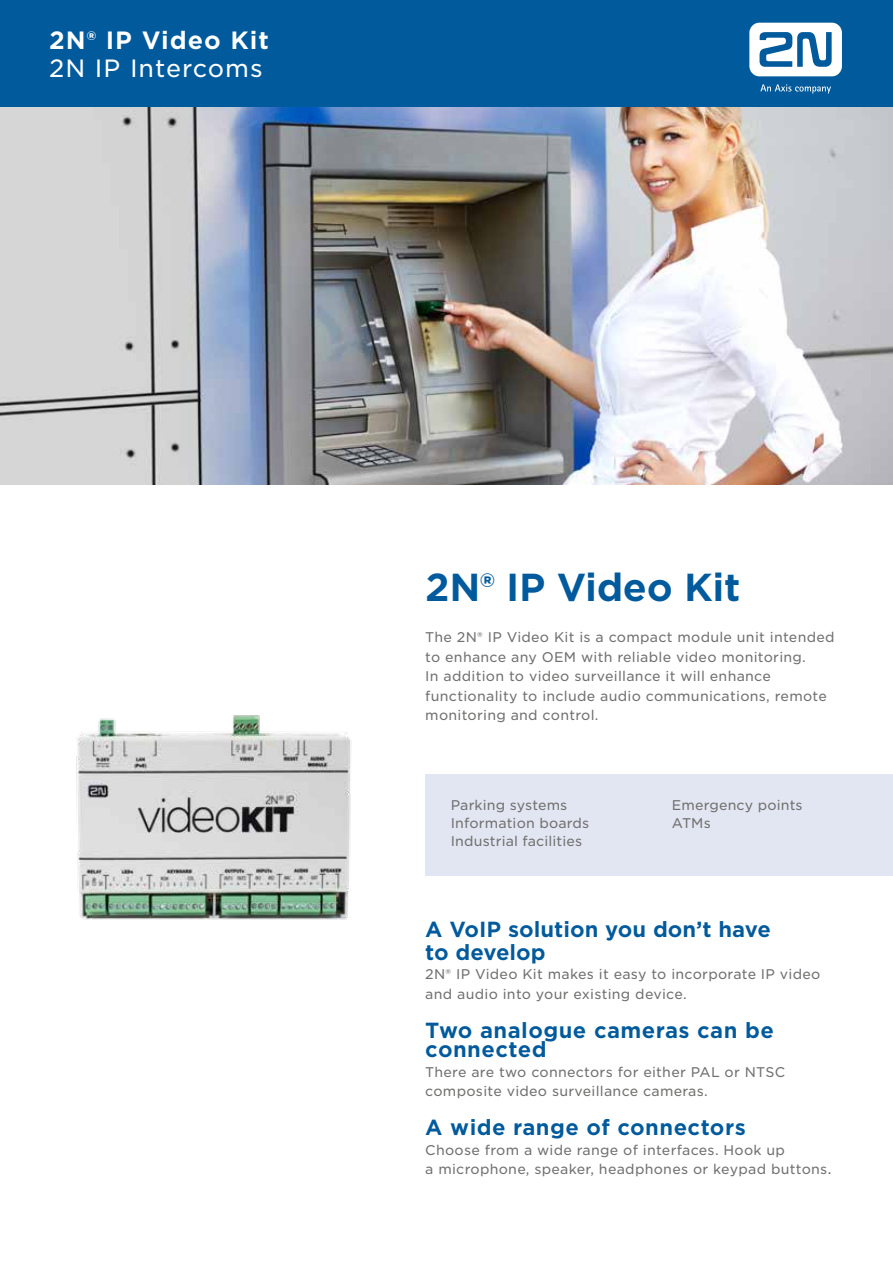
<style>
.page{position:relative;width:893px;height:1263px;background:#fff}
.page>*{position:absolute;margin:0;border:0;box-sizing:border-box;transform-origin:0 0}
.t1{font:700 37.5px "Gotham S Sm";letter-spacing:-.01em;color:#005a9c}
.t2{font:700 24px "Gotham S Sm";letter-spacing:.04em;color:#fff}
.t3{font:24px "Gotham S Sm";letter-spacing:.04em;color:#fff}
.t4{font:700 21px/19.5px "Gotham S Sm";letter-spacing:.02em;color:#005a9c}
.t5{font:700 21px/22.5px "Gotham S Sm";color:#005a9c}
.t6{font:13.5px/19.5px "Gotham S Sm";letter-spacing:.02em;color:#71706f}
.s1{color:#565756}
</style>
<div class="page">
<img style="left:0;top:106px;width:893px;height:379px">
<div style="left:0;top:0;width:893px;height:106px;background:#005a9c"></div>
<div style="left:425px;top:774px;width:468px;height:102px;background:#e1e6f2"></div>
<img style="left:76px;top:715px;width:275px;height:205px">
<svg style="left:749px;top:23px;width:93px;height:53px"></svg>
<svg style="left:760px;top:84px;width:71px;height:10px"></svg>
<h2 class="t2" style="left:49px;top:24px;width:221px">2N® IP Video Kit</h2>
<h2 class="t3" style="left:49px;top:52px;width:215px">2N IP Intercoms</h2>
<h1 class="t1" style="left:425px;top:561px;width:317px">2N® IP Video Kit</h1>
<p class="t6" style="left:425px;top:627px;width:411px">The 2N® IP Video Kit is a compact module unit intended to enhance any OEM with reliable video monitoring.<br>In addition to video surveillance it will enhance functionality to include audio communications, remote monitoring and control.</p>
<p class="t6" style="left:451px;top:796px;width:140px;line-height:18px">Parking systems<br>Information boards<br>Industrial facilities</p>
<p class="t6" style="left:672px;top:796px;width:132px;line-height:18px">Emergency points<br>ATMs</p>
<h3 class="t5" style="left:425px;top:918px;width:347px">A VoIP solution you don’t have to develop</h3>
<p class="t6" style="left:425px;top:964px;width:397px">2N® IP Video Kit makes it easy to incorporate IP video and audio into your existing device.</p>
<h3 class="t4" style="left:425px;top:1020px;width:350px">Two analogue cameras can be connected</h3>
<p class="t6" style="left:425px;top:1062px;width:362px">There are two connectors for either PAL or NTSC composite video surveillance cameras.</p>
<h3 class="t4" style="left:425px;top:1117px;width:322px">A wide range of connectors</h3>
<p class="t6" style="left:425px;top:1140px;width:407px">Choose from a wide range of interfaces. Hook up<br>a microphone, speaker, headphones or keypad buttons<span class="s1">.</span></p>
</div>
